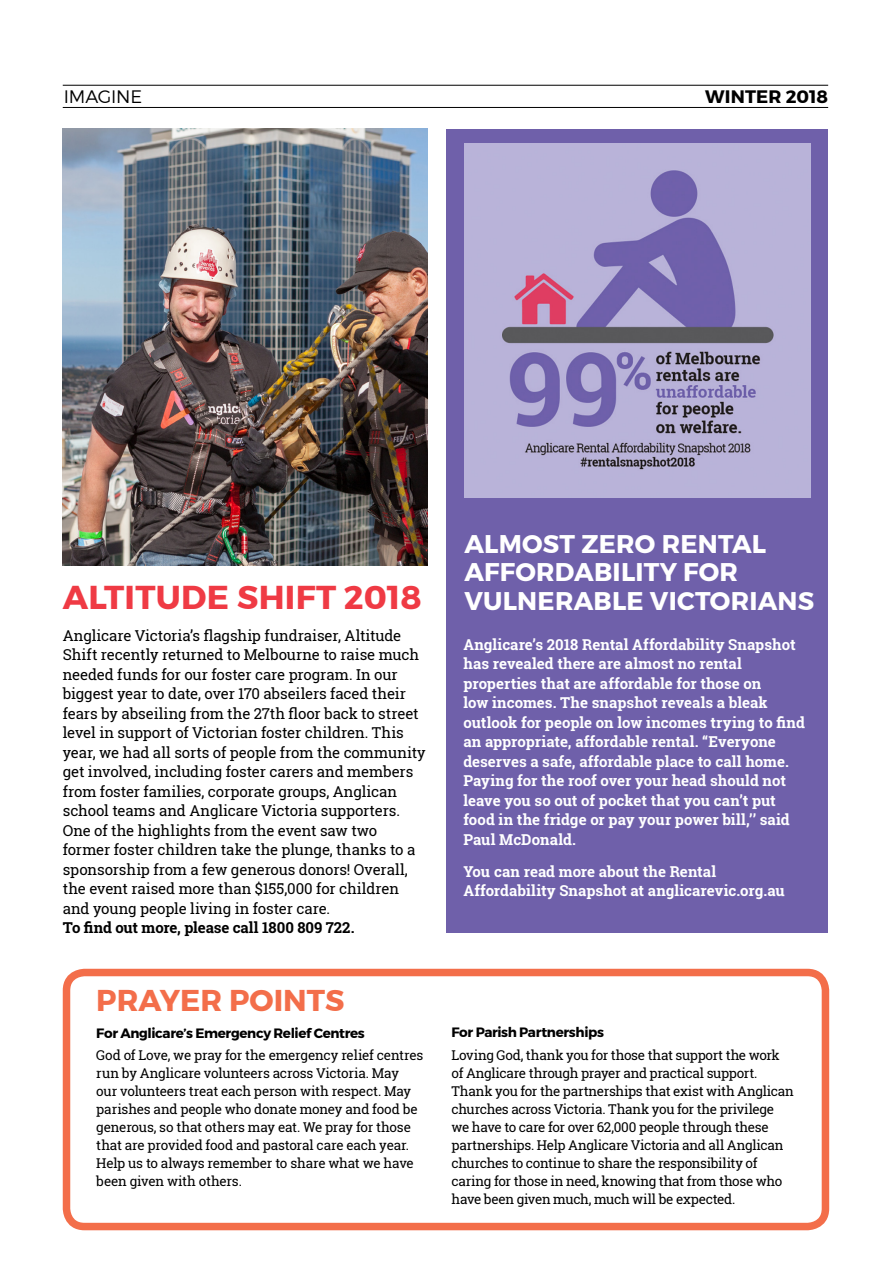
<style>
.page{position:relative;width:893px;height:1263px;background:#fff}
.page>*{position:absolute;margin:0;border:0;box-sizing:border-box;transform-origin:0 0}
.t1{font:700 33px "Montserrat";letter-spacing:.01em;color:#ef3a44}
.t2{font:700 30px "Montserrat";color:#f36e4a}
.t3{font:700 25.5px/28.5px "Montserrat";letter-spacing:.01em;color:#fff}
.t4{font:700 18px "Montserrat";letter-spacing:.01em;color:#000}
.t5{font:300 18px "Montserrat";letter-spacing:-.01em;color:#000}
.t6{font:15px/19.5px "Roboto Slab";letter-spacing:-.01em;color:#000}
.t7{font:700 15px/19.5px "Roboto Slab";color:#fff}
.t8{font:700 15px "Roboto Slab";letter-spacing:-.01em;color:#000}
.t9{font:13.5px/18px "Roboto Slab";letter-spacing:-.02em;color:#000}
.t10{font:700 13.5px "Montserrat";letter-spacing:-.025em;color:#000}
</style>
<div class="page">
<div style="left:446px;top:129px;width:382px;height:804px;background:#6f60aa"></div>
<img style="left:464px;top:143px;width:346px;height:354px">
<hr style="left:63px;top:85px;width:765px;height:1px;background:#000">
<hr style="left:63px;top:107px;width:765px;height:1px;background:#000">
<img style="left:63px;top:128px;width:364px;height:437px">
<div style="left:63px;top:969px;width:766px;height:261px;border:8px solid #f36e4a;border-radius:18px"></div>
<h3 class="t5" style="left:64px;top:85px;width:80px">IMAGINE</h3>
<h3 class="t4" style="left:705px;top:85px;width:125px">WINTER 2018</h3>
<h1 class="t1" style="left:63px;top:576px;width:360px">ALTITUDE SHIFT 2018</h1>
<p class="t6" style="left:63px;top:625px;width:364px">Anglicare Victoria’s flagship fundraiser, Altitude Shift recently returned to Melbourne to raise much needed funds for our foster care program. In our biggest year to date, over 170 abseilers faced their fears by abseiling from the 27th floor back to street level in support of Victorian foster children. This year, we had all sorts of people from the community get involved, including foster carers and members from foster families, corporate groups, Anglican school teams and Anglicare Victoria supporters.<br>One of the highlights from the event saw two former foster children take the plunge, thanks to a sponsorship from a few generous donors! Overall, the event raised more than $155,000 for children and young people living in foster care.</p>
<p class="t8" style="left:63px;top:918px;width:293px">To find out more, please call 1800 809 722.</p>
<h2 class="t2" style="left:96px;top:982px;width:250px">PRAYER POINTS</h2>
<p class="t10" style="left:96px;top:1024px;width:270px">For Anglicare’s Emergency Relief Centres</p>
<p class="t9" style="left:96px;top:1046px;width:329px">God of Love, we pray for the emergency relief centres run by Anglicare volunteers across Victoria. May our volunteers treat each person with respect. May parishes and people who donate money and food be generous, so that others may eat. We pray for those that are provided food and pastoral care each year.<br>Help us to always remember to share what we have been given with others.</p>
<h3 class="t3" style="left:464px;top:530px;width:351px">ALMOST ZERO RENTAL<br>AFFORDABILITY FOR<br>VULNERABLE VICTORIANS</h3>
<p class="t7" style="left:463px;top:634px;width:343px">Anglicare’s 2018 Rental Affordability Snapshot has revealed there are almost no rental properties that are affordable for those on<br>low incomes. The snapshot reveals a bleak outlook for people on low incomes trying to find an appropriate, affordable rental. “Everyone deserves a safe, affordable place to call home.<br>Paying for the roof over your head should not leave you so out of pocket that you can’t put food in the fridge or pay your power bill,’’ said Paul McDonald.</p>
<p class="t7" style="left:463px;top:862px;width:323px">You can read more about the Rental<br>Affordability Snapshot at anglicarevic.org.au</p>
<p class="t10" style="left:451px;top:1024px;width:154px">For Parish Partnerships</p>
<p class="t9" style="left:451px;top:1046px;width:344px">Loving God, thank you for those that support the work of Anglicare through prayer and practical support.<br>Thank you for the partnerships that exist with Anglican churches across Victoria. Thank you for the privilege we have to care for over 62,000 people through these partnerships. Help Anglicare Victoria and all Anglican churches to continue to share the responsibility of caring for those in need, knowing that from those who have been given much, much will be expected.</p>
</div>
